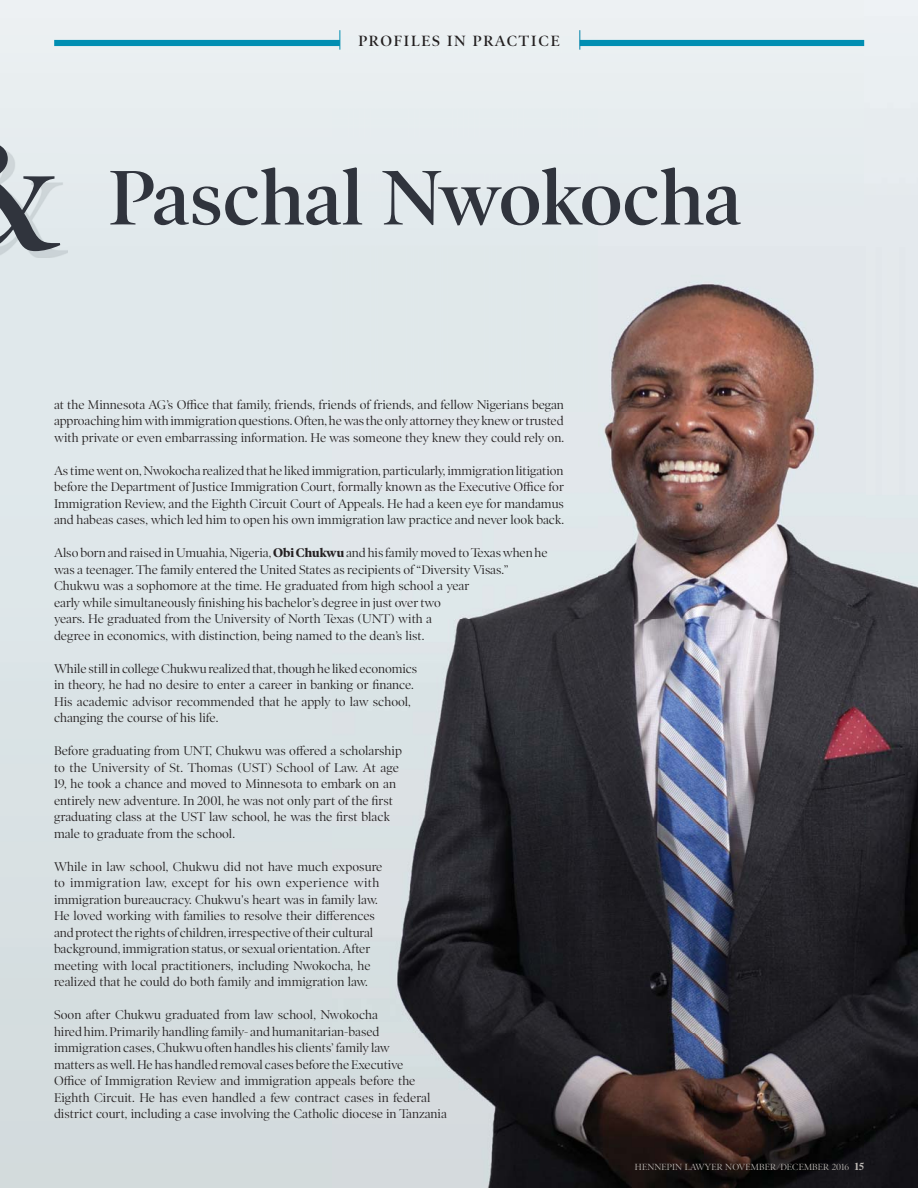
<style>
.page{position:relative;width:918px;height:1188px;background:#fff}
.page>*{position:absolute;margin:0;border:0;box-sizing:border-box;transform-origin:0 0}
.t1{font:600 78.15px "Poynter OS Display";color:#30343d}
.t2{font:600 15px "Poynter OS Display";letter-spacing:.12em;color:#231f20}
.t3{font:12.75px/16.5px "Poynter OS Display";color:#231f20}
.t4{font:9px "Poynter OS Display";letter-spacing:.02em;color:#bfbbb7}
.s1{font-size:155.25px}
.s2{font-weight:700}
.s3{font-weight:700;font-size:10.5px}
</style>
<div class="page">
<img style="left:333px;top:0;width:585px;height:1188px">
<div style="left:54px;top:40px;width:286px;height:6px;background:#008eb2"></div>
<svg style="left:340px;top:30px;width:1px;height:20px"></svg>
<div style="left:580px;top:40px;width:284px;height:6px;background:#008eb2"></div>
<svg style="left:580px;top:30px;width:1px;height:20px"></svg>
<img style="left:0;top:148px;width:68px;height:110px">
<p class="t2" style="left:358px;top:35px;width:203px">PROFILES IN PRACTICE</p>
<h1 class="t1" style="left:-60px;top:170px;width:803px"><span class="s1">&amp;</span> Paschal Nwokocha</h1>
<p class="t3" style="left:54px;top:397px;width:512px;text-align:justify">at the Minnesota AG’s Office that family, friends, friends of friends, and fellow Nigerians began approaching him with immigration questions. Often, he was the only attorney they knew or trusted with private or even embarrassing information. He was someone they knew they could rely on.</p>
<p class="t3" style="left:54px;top:463px;width:512px;text-align:justify">As time went on, Nwokocha realized that he liked immigration, particularly, immigration litigation before the Department of Justice Immigration Court, formally known as the Executive Office for Immigration Review, and the Eighth Circuit Court of Appeals. He had a keen eye for mandamus and habeas cases, which led him to open his own immigration law practice and never look back.</p>
<p class="t3" style="left:54px;top:546px;width:495px">Also born and raised in Umuahia, Nigeria, <span class="s2">Obi Chukwu</span> and his family moved to Texas when he was a teenager. The family entered the United States as recipients of “Diversity Visas.” Chukwu was a sophomore at the time. He graduated from high school a year<br>early while simultaneously finishing his bachelor’s degree in just over two<br>years. He graduated from the University of North Texas (UNT) with a<br>degree in economics, with distinction, being named to the dean’s list.</p>
<p class="t3" style="left:54px;top:661px;width:365px">While still in college Chukwu realized that, though he liked economics in theory, he had no desire to enter a career in banking or finance.<br>His academic advisor recommended that he apply to law school, changing the course of his life.</p>
<p class="t3" style="left:54px;top:744px;width:349px">Before graduating from UNT, Chukwu was offered a scholarship to the University of St. Thomas (UST) School of Law. At age 19, he took a chance and moved to Minnesota to embark on an entirely new adventure. In 2001, he was not only part of the first graduating class at the UST law school, he was the first black male to graduate from the school.</p>
<p class="t3" style="left:54px;top:859px;width:330px">While in law school, Chukwu did not have much exposure to immigration law, except for his own experience with immigration bureaucracy. Chukwu's heart was in family law.<br>He loved working with families to resolve their differences and protect the rights of children, irrespective of their cultural background, immigration status, or sexual orientation. After meeting with local practitioners, including Nwokocha, he realized that he could do both family and immigration law.</p>
<p class="t3" style="left:54px;top:1008px;width:394px">Soon after Chukwu graduated from law school, Nwokocha<br>hired him. Primarily handling family- and humanitarian-based immigration cases, Chukwu often handles his clients’ family law<br>matters as well. He has handled removal cases before the Executive<br>Office of Immigration Review and immigration appeals before the Eighth Circuit. He has even handled a few contract cases in federal district court, including a case involving the Catholic diocese in Tanzania</p>
<p class="t4" style="left:635px;top:1163px;width:231px">HENNEPIN LAWYER NOVEMBER/DECEMBER 2016 <span class="s3">15</span></p>
</div>
